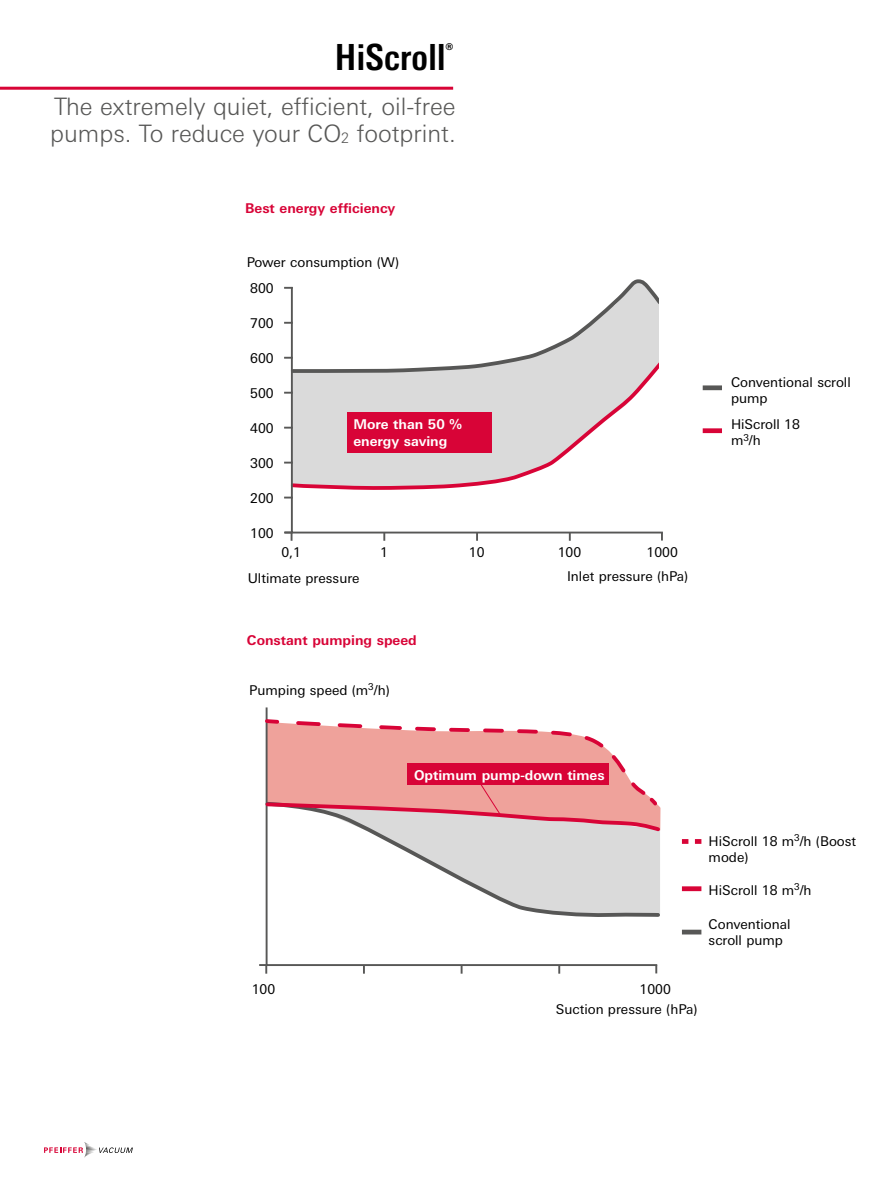
<style>
.page{position:relative;width:893px;height:1191px;background:#fff}
.page>*{position:absolute;margin:0;border:0;box-sizing:border-box;transform-origin:0 0}
.t1{font:700 condensed 36px "Univers Next Pro";letter-spacing:.01em;color:#000}
.t2{font:300 24px/27px "Univers Next W1 G";color:#575756}
.t3{font:13.5px/16.5px "Univers Next W1 G";color:#000}
.t4{font:700 13.5px/16.5px "Univers Next W1 G";color:#fff}
.t5{font:700 13.5px "Univers Next W1 G";color:#d80437}
.s1{font-size:14.4px}
</style>
<div class="page">
<hr style="left:0;top:87px;width:453px;height:3px;background:#d80437">
<svg style="left:44px;top:1142px;width:89px;height:15px"></svg>
<svg style="left:265px;top:707px;width:393px;height:260px"></svg>
<svg style="left:655px;top:965px;width:2px;height:8px"></svg>
<svg style="left:363px;top:965px;width:2px;height:8px"></svg>
<svg style="left:558px;top:965px;width:2px;height:8px"></svg>
<svg style="left:259px;top:964px;width:8px;height:9px"></svg>
<svg style="left:461px;top:965px;width:2px;height:8px"></svg>
<div style="left:682px;top:929px;width:19px;height:5px;background:#575756"></div>
<div style="left:682px;top:886px;width:19px;height:5px;background:#d80437"></div>
<svg style="left:682px;top:839px;width:19px;height:5px"></svg>
<svg style="left:265px;top:717px;width:396px;height:204px"></svg>
<svg style="left:284px;top:531px;width:9px;height:10px"></svg>
<svg style="left:383px;top:534px;width:2px;height:7px"></svg>
<svg style="left:476px;top:534px;width:2px;height:7px"></svg>
<svg style="left:569px;top:534px;width:2px;height:7px"></svg>
<svg style="left:661px;top:534px;width:2px;height:6px"></svg>
<svg style="left:290px;top:375px;width:373px;height:159px"></svg>
<div style="left:660px;top:274px;width:30px;height:130px;background:#fff"></div>
<div style="left:703px;top:428px;width:19px;height:5px;background:#d80437"></div>
<div style="left:703px;top:385px;width:19px;height:5px;background:#575756"></div>
<div style="left:347px;top:412px;width:145px;height:40px;background:#d80437"></div>
<div style="left:407px;top:763px;width:202px;height:22px;background:#d80437"></div>
<svg style="left:284px;top:279px;width:375px;height:96px"></svg>
<svg style="left:284px;top:461px;width:9px;height:2px"></svg>
<svg style="left:284px;top:496px;width:9px;height:2px"></svg>
<h1 class="t1" style="left:335px;top:35px;width:120px">HiScroll<sup>®</sup></h1>
<h2 class="t2" style="left:50px;top:93px;width:407px">The extremely quiet, efficient, oil-free pumps. To reduce your CO<span class="s1">2</span> footprint.</h2>
<p class="t5" style="left:245px;top:200px;width:152px">Best energy efficiency</p>
<p class="t3" style="left:247px;top:254px;width:154px">Power consumption (W)</p>
<p class="t3" style="left:250px;top:280px;width:25px">800</p>
<p class="t3" style="left:250px;top:315px;width:25px">700</p>
<p class="t3" style="left:250px;top:350px;width:25px">600</p>
<p class="t3" style="left:250px;top:385px;width:25px">500</p>
<p class="t3" style="left:250px;top:420px;width:25px">400</p>
<p class="t3" style="left:250px;top:455px;width:25px">300</p>
<p class="t3" style="left:250px;top:490px;width:25px">200</p>
<p class="t3" style="left:250px;top:525px;width:25px">100</p>
<p class="t4" style="left:353px;top:416px;width:110px">More than 50 % energy saving</p>
<p class="t3" style="left:281px;top:544px;width:21px">0,1</p>
<p class="t3" style="left:380px;top:544px;width:9px">1</p>
<p class="t3" style="left:469px;top:544px;width:17px">10</p>
<p class="t3" style="left:558px;top:544px;width:25px">100</p>
<p class="t3" style="left:647px;top:544px;width:33px">1000</p>
<p class="t3" style="left:248px;top:569px;width:113px">Ultimate pressure</p>
<p class="t5" style="left:247px;top:632px;width:171px">Constant pumping speed</p>
<p class="t3" style="left:249px;top:681px;width:142px">Pumping speed (m<sup>3</sup>/h)</p>
<p class="t3" style="left:567px;top:567px;width:123px">Inlet pressure (hPa)</p>
<p class="t3" style="left:731px;top:373px;width:121px">Conventional scroll pump</p>
<p class="t3" style="left:731px;top:416px;width:70px">HiScroll 18 m<sup>3</sup>/h</p>
<p class="t4" style="left:414px;top:766px;width:192px">Optimum pump-down times</p>
<p class="t3" style="left:709px;top:832px;width:149px">HiScroll 18 m<sup>3</sup>/h (Boost mode)</p>
<p class="t3" style="left:709px;top:882px;width:104px">HiScroll 18 m<sup>3</sup>/h</p>
<p class="t3" style="left:709px;top:915px;width:84px">Conventional scroll pump</p>
<p class="t3" style="left:252px;top:981px;width:25px">100</p>
<p class="t3" style="left:639px;top:981px;width:33px">1000</p>
<p class="t3" style="left:556px;top:1000px;width:143px">Suction pressure (hPa)</p>
</div>
